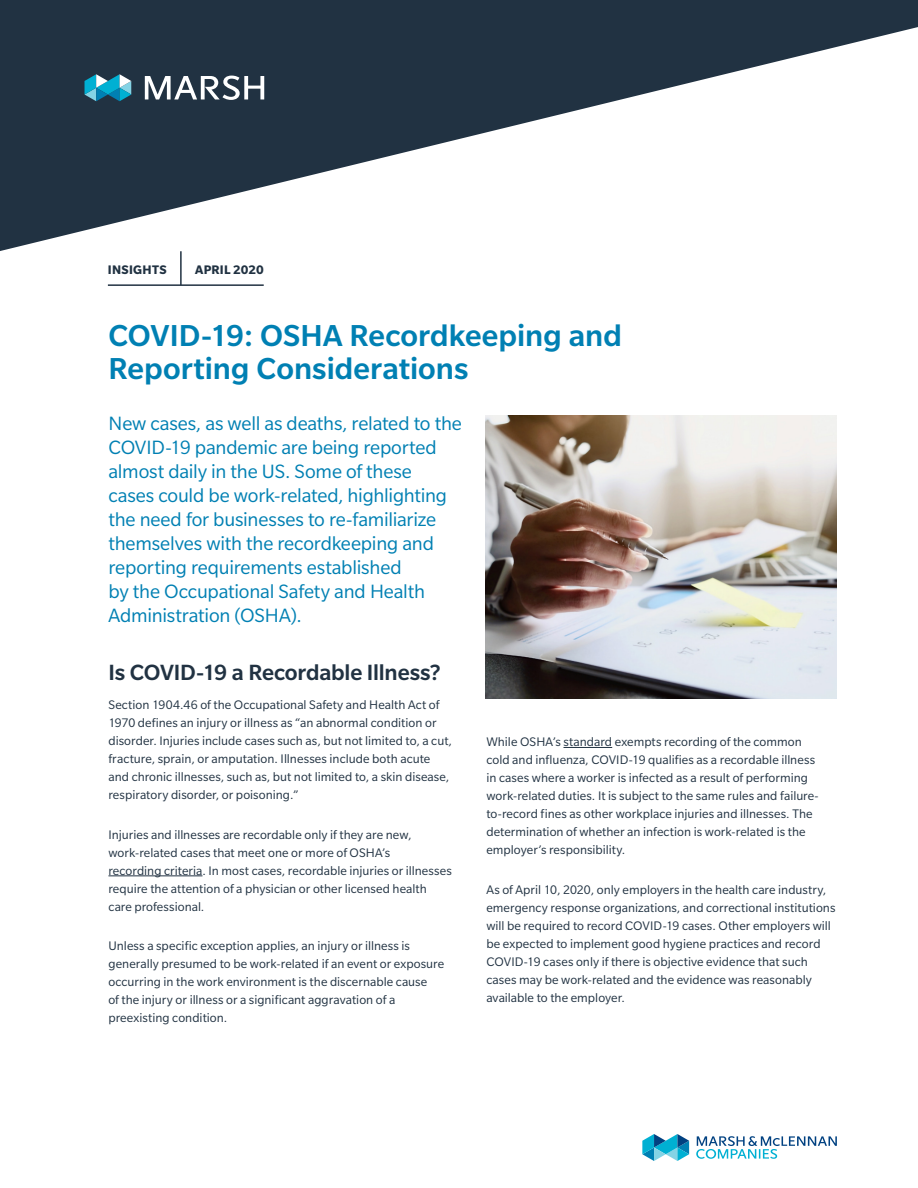
<style>
.page{position:relative;width:918px;height:1188px;background:#fff}
.page>*{position:absolute;margin:0;border:0;box-sizing:border-box;transform-origin:0 0}
.Page_Headline_Alt_22{font:500 33px/33px "Slate Pro";color:#0080b3}
.Body_Subhead_2_16_16{font:500 24px "Slate Pro";letter-spacing:-.005em;color:#213242}
.Body_Intro_14_16{font:21px/24px "Slate Pro";letter-spacing:-.01em;color:#0080b3}
.Body_Text_9_12{font:13.5px/18px "Slate Pro";letter-spacing:.005em;color:#213242}
.t1{font:700 13.5px "Slate Pro";letter-spacing:.02em;color:#213242}
</style>
<div class="page">
<svg style="left:0;top:0;width:918px;height:251px;fill:#213242"></svg>
<svg style="left:696px;top:1136px;width:141px;height:23px"></svg>
<svg style="left:642px;top:1134px;width:47px;height:27px"></svg>
<svg style="left:85px;top:74px;width:46px;height:27px"></svg>
<svg style="left:145px;top:76px;width:119px;height:24px"></svg>
<hr style="left:108px;top:284px;width:156px;height:2px;background:#213242">
<hr style="left:180px;top:251px;width:2px;height:34px;background:#213242">
<hr style="left:108px;top:876px;width:94px;height:1px;background:#213242">
<hr style="left:563px;top:747px;width:49px;height:1px;background:#213242">
<img style="left:486px;top:416px;width:351px;height:282px">
<p class="t1" style="left:108px;top:262px;width:60px">INSIGHTS</p>
<p class="t1" style="left:195px;top:262px;width:70px">APRIL 2020</p>
<p class="Page_Headline_Alt_22" style="left:108px;top:318px;width:515px">COVID-19: OSHA Recordkeeping and<br>Reporting Considerations</p>
<p class="Body_Intro_14_16" style="left:108px;top:411px;width:355px">New cases, as well as deaths, related to the COVID-19 pandemic are being reported almost daily in the US. Some of these cases could be work-related, highlighting the need for businesses to re-familiarize themselves with the recordkeeping and reporting requirements established<br>by the Occupational Safety and Health Administration (OSHA).</p>
<p class="Body_Subhead_2_16_16" style="left:108px;top:660px;width:334px">Is COVID-19 a Recordable Illness?</p>
<p class="Body_Text_9_12" style="left:108px;top:696px;width:345px">Section 1904.46 of the Occupational Safety and Health Act of 1970 defines an injury or illness as “an abnormal condition or disorder. Injuries include cases such as, but not limited to, a cut, fracture, sprain, or amputation. Illnesses include both acute and chronic illnesses, such as, but not limited to, a skin disease, respiratory disorder, or poisoning.”</p>
<p class="Body_Text_9_12" style="left:108px;top:825px;width:345px">Injuries and illnesses are recordable only if they are new, work-related cases that meet one or more of OSHA’s<br>recording criteria. In most cases, recordable injuries or illnesses require the attention of a physician or other licensed health care professional.</p>
<p class="Body_Text_9_12" style="left:108px;top:937px;width:337px">Unless a specific exception applies, an injury or illness is generally presumed to be work-related if an event or exposure occurring in the work environment is the discernable cause<br>of the injury or illness or a significant aggravation of a preexisting condition.</p>
<p class="Body_Text_9_12" style="left:486px;top:733px;width:334px">While OSHA’s standard exempts recording of the common cold and influenza, COVID-19 qualifies as a recordable illness in cases where a worker is infected as a result of performing work-related duties. It is subject to the same rules and failure&shy;to-record fines as other workplace injuries and illnesses. The determination of whether an infection is work-related is the employer’s responsibility.</p>
<p class="Body_Text_9_12" style="left:486px;top:880px;width:351px">As of April 10, 2020, only employers in the health care industry, emergency response organizations, and correctional institutions will be required to record COVID-19 cases. Other employers will be expected to implement good hygiene practices and record COVID-19 cases only if there is objective evidence that such cases may be work-related and the evidence was reasonably available to the employer.</p>
</div>
